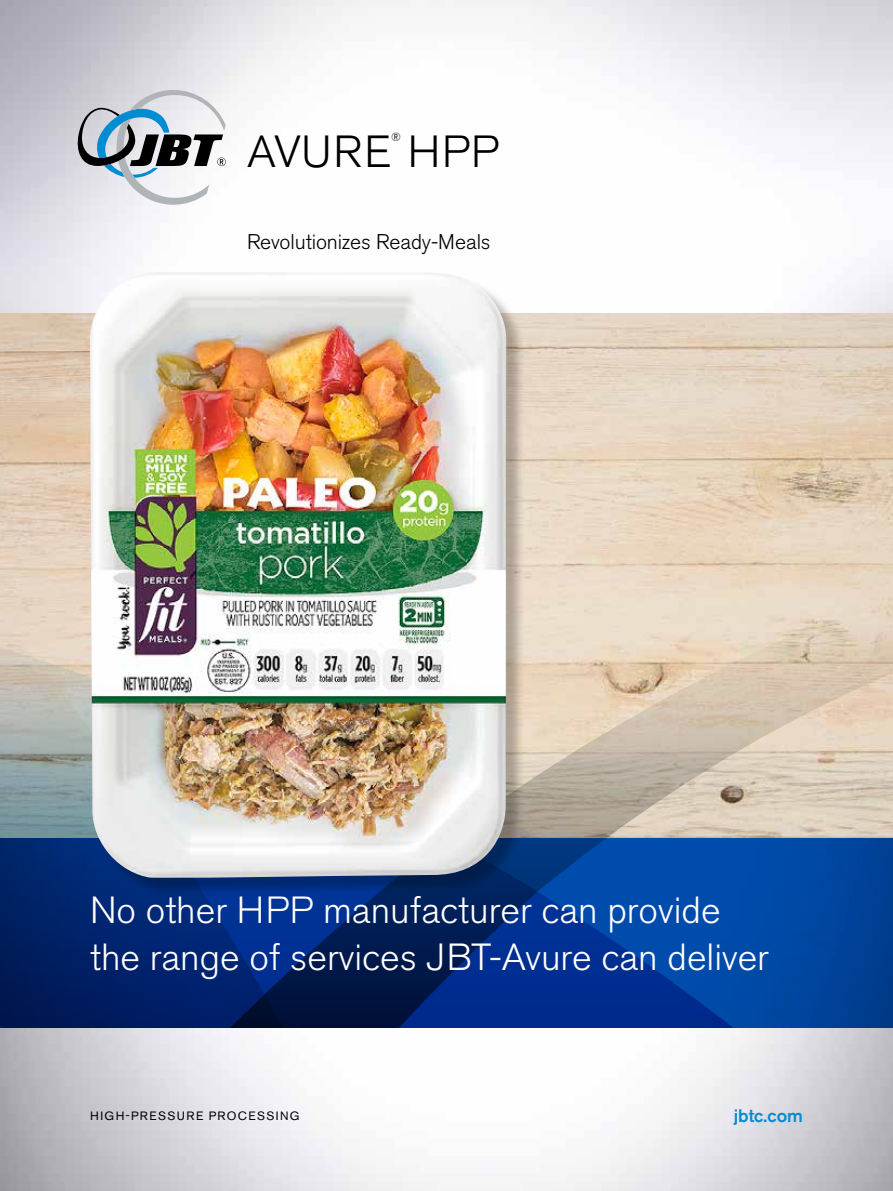
<style>
.page{position:relative;width:893px;height:1191px;background:#fff}
.page>*{position:absolute;margin:0;border:0;box-sizing:border-box;transform-origin:0 0}
.t1{font:300 44.7px "Akzidenz Grotesk Pro";letter-spacing:.03em;color:#000}
.t2{font:300 37.5px/46.5px "Akzidenz Grotesk Pro";color:#fff}
.t3{font:300 21.15px "Akzidenz Grotesk Pro";letter-spacing:-.005em;color:#000}
.t4{font:500 18px "Akzidenz Grotesk Pro";color:#008cd2}
.t5{font:12px "Akzidenz Grotesk Pro";letter-spacing:.11em;color:#000}
.t6{font:300 11.7px "Akzidenz Grotesk Pro";color:#000}
</style>
<div class="page">
<img style="left:0;top:0;width:893px;height:1191px">
<svg style="left:78px;top:90px;width:148px;height:115px"></svg>
<img style="left:0;top:313px;width:893px;height:223px">
<svg style="left:525px;top:536px;width:368px;height:26px;background:#e9d7c0"></svg>
<svg style="left:0;top:562px;width:893px;height:465px;background:#63789b"></svg>
<div style="left:92px;top:274px;width:433px;height:622px;background:#000;opacity:.27"></div>
<img style="left:90px;top:272px;width:416px;height:605px">
<p class="t6" style="left:391px;top:129px;width:11px">®</p>
<p class="t1" style="left:247px;top:122px;width:253px">AVURE HPP</p>
<p class="t3" style="left:247px;top:228px;width:245px">Revolutionizes Ready-Meals</p>
<p class="t2" style="left:90px;top:887px;width:680px">No other HPP manufacturer can provide the range of services JBT-Avure can deliver</p>
<p class="t5" style="left:90px;top:1107px;width:211px">HIGH-PRESSURE PROCESSING</p>
<p class="t4" style="left:734px;top:1104px;width:71px">jbtc.com</p>
</div>
